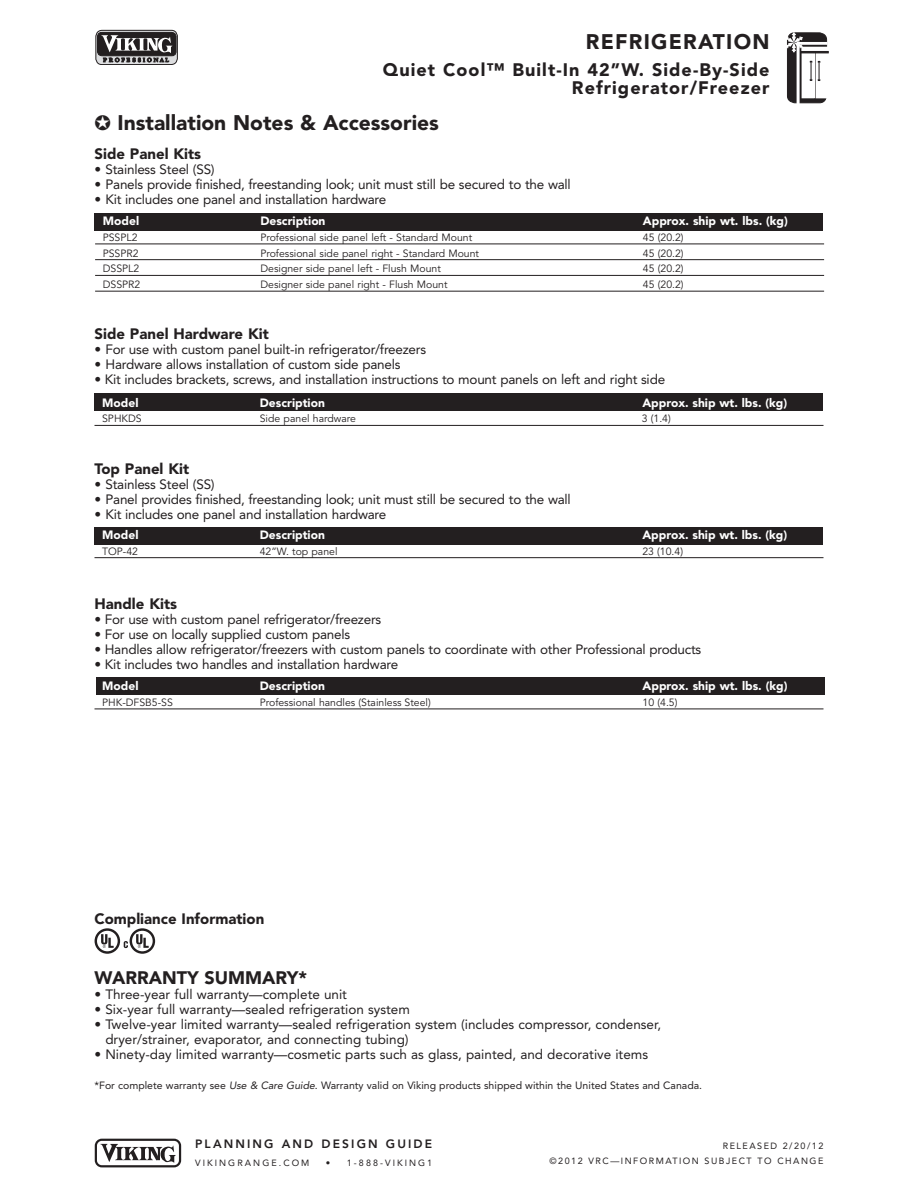
<style>
.page{position:relative;width:918px;height:1188px;background:#fff}
.page>*{position:absolute;margin:0;border:0;box-sizing:border-box;transform-origin:0 0}
.t1{font:900 21px "Avenir";color:#231f20}
.t2{font:900 21px "Avenir";letter-spacing:.06em;color:#231f20}
.t3{font:900 18px/18px "Avenir";letter-spacing:.06em;color:#231f20;text-align:right}
.t4{font:900 18px "Avenir";color:#231f20}
.t5{font:900 15px "Avenir";color:#231f20}
.t6{font:13.5px/15px "Avenir";letter-spacing:-.015em;color:#231f20}
.t7{font:900 12px "Avenir";color:#fff}
.t8{font:800 12px "Avenir";letter-spacing:.175em;color:#231f20}
.t9{font:10.5px "Avenir";color:#231f20}
.t10{font:10.5px "Avenir";color:#231f20}
.t11{font:9px/15px "Avenir";letter-spacing:.165em;color:#231f20;text-align:right}
.t12{font:9px "Avenir";letter-spacing:.23em;color:#231f20}
.s1{font-style:italic}
</style>
<div class="page">
<div style="left:802px;top:47px;width:27px;height:5px;border:1px solid #fff"></div>
<div style="left:801px;top:51px;width:27px;height:2px;border:1px solid #231f20"></div>
<svg style="left:787px;top:32px;width:40px;height:71px"></svg>
<svg style="left:95px;top:1139px;width:86px;height:28px"></svg>
<div style="left:94px;top:213px;width:730px;height:18px;background:#231f20"></div>
<div style="left:96px;top:677px;width:729px;height:17px;background:#231f20"></div>
<hr style="left:94px;top:709px;width:730px;height:1px;background:#231f20">
<hr style="left:95px;top:244px;width:729px;height:1px;background:#231f20">
<hr style="left:95px;top:259px;width:729px;height:1px;background:#231f20">
<hr style="left:95px;top:275px;width:729px;height:1px;background:#231f20">
<hr style="left:95px;top:291px;width:729px;height:1px;background:#231f20">
<div style="left:94px;top:527px;width:729px;height:17px;background:#231f20"></div>
<hr style="left:94px;top:557px;width:730px;height:1px;background:#231f20">
<svg style="left:95px;top:928px;width:60px;height:26px"></svg>
<div style="left:94px;top:394px;width:730px;height:17px;background:#231f20"></div>
<hr style="left:94px;top:425px;width:730px;height:1px;background:#231f20">
<svg style="left:95px;top:30px;width:83px;height:35px;background:#6d6a6b"></svg>
<h1 class="t2" style="left:586px;top:33px;width:185px">REFRIGERATION</h1>
<h2 class="t3" style="left:383px;top:62px;width:388px">Quiet Cool™ Built-In 42”W. Side-By-Side<br>Refrigerator/Freezer</h2>
<h1 class="t1" style="left:94px;top:114px;width:346px">✪ Installation Notes &amp; Accessories</h1>
<p class="t5" style="left:94px;top:148px;width:108px">Side Panel Kits</p>
<p class="t6" style="left:94px;top:163px;width:122px">• Stainless Steel (SS)</p>
<p class="t6" style="left:94px;top:178px;width:478px">• Panels provide finished, freestanding look; unit must still be secured to the wall</p>
<p class="t6" style="left:95px;top:193px;width:293px">• Kit includes one panel and installation hardware</p>
<p class="t7" style="left:103px;top:216px;width:38px">Model</p>
<p class="t7" style="left:260px;top:216px;width:67px">Description</p>
<p class="t7" style="left:643px;top:216px;width:146px">Approx. ship wt. lbs. (kg)</p>
<p class="t9" style="left:103px;top:233px;width:36px">PSSPL2</p>
<p class="t9" style="left:260px;top:233px;width:213px">Professional side panel left - Standard Mount</p>
<p class="t9" style="left:643px;top:233px;width:42px">45 (20.2)</p>
<p class="t9" style="left:103px;top:249px;width:37px">PSSPR2</p>
<p class="t9" style="left:260px;top:249px;width:220px">Professional side panel right - Standard Mount</p>
<p class="t9" style="left:643px;top:249px;width:42px">45 (20.2)</p>
<p class="t9" style="left:103px;top:264px;width:38px">DSSPL2</p>
<p class="t9" style="left:260px;top:264px;width:182px">Designer side panel left - Flush Mount</p>
<p class="t9" style="left:643px;top:264px;width:42px">45 (20.2)</p>
<p class="t9" style="left:103px;top:280px;width:39px">DSSPR2</p>
<p class="t9" style="left:260px;top:280px;width:189px">Designer side panel right - Flush Mount</p>
<p class="t9" style="left:643px;top:280px;width:42px">45 (20.2)</p>
<p class="t5" style="left:94px;top:328px;width:176px">Side Panel Hardware Kit</p>
<p class="t6" style="left:94px;top:343px;width:333px">• For use with custom panel built-in refrigerator/freezers</p>
<p class="t6" style="left:94px;top:358px;width:308px">• Hardware allows installation of custom side panels</p>
<p class="t6" style="left:94px;top:373px;width:572px">• Kit includes brackets, screws, and installation instructions to mount panels on left and right side</p>
<p class="t7" style="left:102px;top:398px;width:38px">Model</p>
<p class="t7" style="left:260px;top:398px;width:67px">Description</p>
<p class="t7" style="left:642px;top:398px;width:146px">Approx. ship wt. lbs. (kg)</p>
<p class="t9" style="left:102px;top:414px;width:41px">SPHKDS</p>
<p class="t9" style="left:260px;top:414px;width:98px">Side panel hardware</p>
<p class="t9" style="left:642px;top:414px;width:31px">3 (1.4)</p>
<p class="t5" style="left:94px;top:463px;width:96px">Top Panel Kit</p>
<p class="t6" style="left:94px;top:478px;width:122px">• Stainless Steel (SS)</p>
<p class="t6" style="left:94px;top:493px;width:478px">• Panel provides finished, freestanding look; unit must still be secured to the wall</p>
<p class="t6" style="left:95px;top:508px;width:293px">• Kit includes one panel and installation hardware</p>
<p class="t7" style="left:102px;top:530px;width:38px">Model</p>
<p class="t7" style="left:260px;top:530px;width:67px">Description</p>
<p class="t7" style="left:642px;top:530px;width:146px">Approx. ship wt. lbs. (kg)</p>
<p class="t9" style="left:102px;top:547px;width:37px">TOP-42</p>
<p class="t9" style="left:260px;top:547px;width:79px">42”W. top panel</p>
<p class="t9" style="left:642px;top:547px;width:42px">23 (10.4)</p>
<p class="t5" style="left:94px;top:598px;width:84px">Handle Kits</p>
<p class="t6" style="left:94px;top:613px;width:288px">• For use with custom panel refrigerator/freezers</p>
<p class="t6" style="left:94px;top:628px;width:257px">• For use on locally supplied custom panels</p>
<p class="t6" style="left:94px;top:643px;width:608px">• Handles allow refrigerator/freezers with custom panels to coordinate with other Professional products</p>
<p class="t6" style="left:94px;top:658px;width:305px">• Kit includes two handles and installation hardware</p>
<p class="t7" style="left:102px;top:681px;width:38px">Model</p>
<p class="t7" style="left:260px;top:681px;width:67px">Description</p>
<p class="t7" style="left:643px;top:681px;width:146px">Approx. ship wt. lbs. (kg)</p>
<p class="t9" style="left:102px;top:698px;width:72px">PHK-DFSB5-SS</p>
<p class="t9" style="left:260px;top:698px;width:173px">Professional handles (Stainless Steel)</p>
<p class="t9" style="left:643px;top:698px;width:36px">10 (4.5)</p>
<p class="t5" style="left:94px;top:913px;width:171px">Compliance Information</p>
<h2 class="t4" style="left:94px;top:970px;width:214px">WARRANTY SUMMARY*</h2>
<p class="t6" style="left:94px;top:988px;width:254px">• Three-year full warranty—complete unit</p>
<p class="t6" style="left:94px;top:1003px;width:317px">• Six-year full warranty—sealed refrigeration system</p>
<p class="t6" style="left:105px;top:1018px;width:558px;text-indent:-11px">• Twelve-year limited warranty—sealed refrigeration system (includes compressor, condenser, dryer/strainer, evaporator, and connecting tubing)</p>
<p class="t6" style="left:94px;top:1048px;width:555px">• Ninety-day limited warranty—cosmetic parts such as glass, painted, and decorative items</p>
<p class="t10" style="left:94px;top:1081px;width:609px">*For complete warranty see <span class="s1">Use &amp; Care Guide</span>. Warranty valid on Viking products shipped within the United States and Canada.</p>
<p class="t8" style="left:195px;top:1139px;width:238px">PLANNING AND DESIGN GUIDE</p>
<p class="t12" style="left:195px;top:1159px;width:116px">VIKINGRANGE.COM</p>
<p class="t12" style="left:326px;top:1159px;width:108px">• 1-888-VIKING1</p>
<p class="t11" style="left:550px;top:1139px;width:275px">RELEASED 2/20/12<br>©2012 VRC—INFORMATION SUBJECT TO CHANGE</p>
</div>
